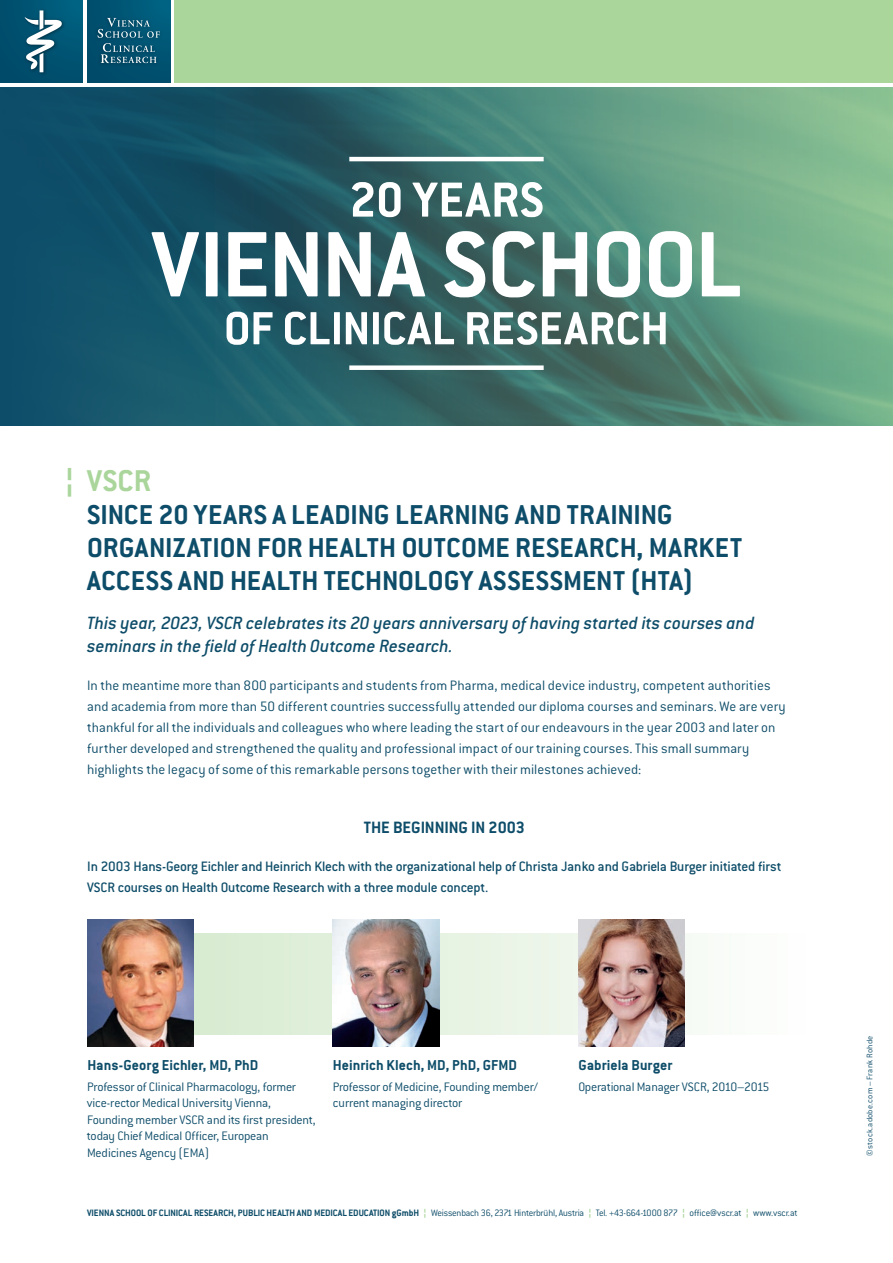
<style>
.page{position:relative;width:893px;height:1263px;background:#fff}
.page>*{position:absolute;margin:0;border:0;box-sizing:border-box;transform-origin:0 0}
.t1{font:700 102px "Conduit ITC";letter-spacing:-.02em;color:#fff}
.t2{font:700 54px "Conduit ITC";letter-spacing:.015em;color:#fff}
.t3{font:700 51px "Conduit ITC";letter-spacing:.005em;color:#fff}
.t4{font:700 33px "Conduit ITC";color:#aad59b}
.t5{font:700 30px/33px "Conduit ITC";letter-spacing:.01em;color:#0e4d69}
.t6{font:italic 500 19.5px/22.5px "Conduit ITC";color:#0e4d69}
.t7{font:700 18px "Conduit ITC";letter-spacing:-.005em;color:#0e4d69}
.t8{font:700 15.75px "Conduit ITC";color:#0e4d69}
.t9{font:300 15px/21px "Conduit ITC";letter-spacing:.005em;color:#0e4d69}
.t10{font:500 15px/21px "Conduit ITC";letter-spacing:-.015em;color:#0e4d69}
.t11{font:300 13.5px/16.5px "Conduit ITC";letter-spacing:-.015em;color:#0e4d69}
.t12{font:300 10.2px "Conduit ITC";letter-spacing:-.02em;color:#0e4d69}
.t13{font:300 9px "Conduit ITC";letter-spacing:.025em;color:#0e4d6a}
.s1{font-weight:700}
.s2{font-weight:700;color:#aad59b}
</style>
<div class="page">
<div style="left:174px;top:0;width:719px;height:83px;background:#aad59b"></div>
<div style="left:0;top:0;width:83px;height:83px;background:linear-gradient(to right,#004b6a,#005979)"></div>
<div style="left:87px;top:0;width:83px;height:83px;background:linear-gradient(to right,#004a69,#005979)"></div>
<svg style="left:25px;top:10px;width:37px;height:62px"></svg>
<svg style="left:98px;top:18px;width:62px;height:45px;background:#246781"></svg>
<svg style="left:193px;top:934px;width:499px;height:101px;background:#e2f0de"></svg>
<img style="left:87px;top:919px;width:106px;height:128px">
<img style="left:333px;top:919px;width:106px;height:128px">
<img style="left:578px;top:919px;width:107px;height:128px">
<svg style="left:426px;top:87px;width:467px;height:338px;background:#5a907b"></svg>
<svg style="left:0;top:87px;width:426px;height:338px;background:#1a5465"></svg>
<hr style="left:349px;top:157px;width:195px;height:4px;background:#fff">
<div style="left:349px;top:365px;width:195px;height:5px;background:#fff"></div>
<h2 class="t2" style="left:349px;top:168px;width:196px">20 YEARS</h2>
<h1 class="t1" style="left:152px;top:205px;width:590px">VIENNA SCHOOL</h1>
<h3 class="t3" style="left:224px;top:299px;width:447px">OF CLINICAL RESEARCH</h3>
<h3 class="t4" style="left:62px;top:461px;width:91px">¦ VSCR</h3>
<h3 class="t5" style="left:87px;top:497px;width:656px">SINCE 20 YEARS A LEADING LEARNING AND TRAINING<br>ORGANIZATION FOR HEALTH OUTCOME RESEARCH, MARKET<br>ACCESS AND HEALTH TECHNOLOGY ASSESSMENT (HTA)</h3>
<h3 class="t6" style="left:87px;top:612px;width:669px">This year, 2023, VSCR celebrates its 20 years anniversary of having started its courses and seminars in the field of Health Outcome Research.</h3>
<p class="t9" style="left:87px;top:675px;width:700px">In the meantime more than 800 participants and students from Pharma, medical device industry, competent authorities and academia from more than 50 different countries successfully attended our diploma courses and seminars. We are very thankful for all the individuals and colleagues who where leading the start of our endeavours in the year 2003 and later on further developed and strengthened the quality and professional impact of our training courses. This small summary highlights the legacy of some of this remarkable persons together with their milestones achieved:</p>
<p class="t7" style="left:364px;top:817px;width:163px">THE BEGINNING IN 2003</p>
<p class="t10" style="left:87px;top:855px;width:696px">In 2003 Hans-Georg Eichler and Heinrich Klech with the organizational help of Christa Janko and Gabriela Burger initiated first<br>VSCR courses on Health Outcome Research with a three module concept.</p>
<p class="t8" style="left:87px;top:1056px;width:172px">Hans-Georg Eichler, MD, PhD</p>
<p class="t11" style="left:87px;top:1078px;width:230px">Professor of Clinical Pharmacology, former vice-rector Medical University Vienna, Founding member VSCR and its first president, today Chief Medical Officer, European Medicines Agency (EMA)</p>
<p class="t8" style="left:333px;top:1056px;width:186px">Heinrich Klech, MD, PhD, GFMD</p>
<p class="t11" style="left:333px;top:1078px;width:207px">Professor of Medicine, Founding member/ current managing director</p>
<p class="t8" style="left:579px;top:1056px;width:95px">Gabriela Burger</p>
<p class="t11" style="left:578px;top:1078px;width:193px">Operational Manager VSCR, 2010–2015</p>
<p class="t12" style="left:87px;top:1207px;width:712px"><span class="s1">VIENNA SCHOOL OF CLINICAL RESEARCH, PUBLIC HEALTH AND MEDICAL EDUCATION gGmbH</span> <span class="s2">¦</span> Weissenbach 36, 2371 Hinterbrühl, Austria <span class="s2">¦</span> Tel. +43-664-1000 877 <span class="s2">¦</span> office@vscr.at <span class="s2">¦</span> www.vscr.at</p>
<p class="t13" style="left:865px;top:1156px;width:122px;rotate:-90deg">©stock.adobe.com – Frank Rohde</p>
</div>
